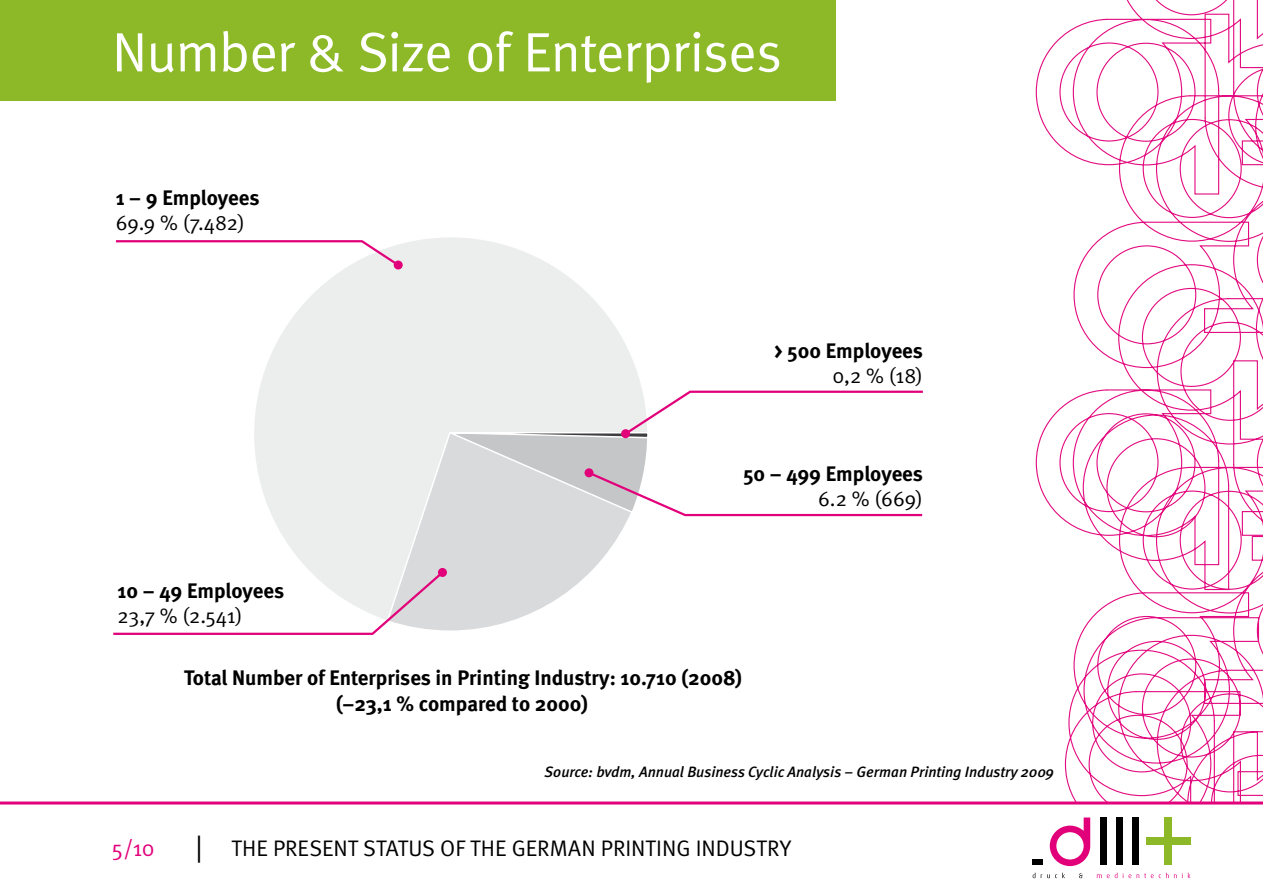
<style>
.page{position:relative;width:1263px;height:893px;background:#fff}
.page>*{position:absolute;margin:0;border:0;box-sizing:border-box;transform-origin:0 0}
.t1{font:55.5px "Meta Normal";letter-spacing:-.015em;color:#fff}
.t2{font:22.5px "Meta Normal";letter-spacing:.005em;color:#000}
.t3{font:22.5px "Meta Normal";color:#e2007a}
.t4{font:700 21px/25.2px "Meta";color:#000}
.t5{font:italic 500 15px "Meta";color:#000}
.s1{font-family:"Meta Normal";font-weight:400}
.s2{font-family:"Times New Roman"}
</style>
<div class="page">
<div style="left:0;top:0;width:836px;height:100px;background:#8db928"></div>
<svg style="left:1035px;top:0;width:228px;height:801px"></svg>
<svg style="left:0;top:801px;width:1263px;height:78px"></svg>
<svg style="left:1097px;top:873px;width:20px;height:5px"></svg>
<svg style="left:1123px;top:873px;width:53px;height:5px"></svg>
<svg style="left:1182px;top:873px;width:8px;height:5px"></svg>
<svg style="left:1041px;top:873px;width:24px;height:5px"></svg>
<svg style="left:1079px;top:873px;width:4px;height:5px"></svg>
<div style="left:1100px;top:817px;width:7px;height:48px;background:#000"></div>
<div style="left:1116px;top:817px;width:7px;height:48px;background:#000"></div>
<div style="left:1132px;top:817px;width:6px;height:48px;background:#000"></div>
<svg style="left:1050px;top:817px;width:40px;height:49px"></svg>
<div style="left:1032px;top:859px;width:11px;height:6px;background:#000"></div>
<div style="left:1165px;top:817px;width:7px;height:48px;background:#8db928"></div>
<div style="left:1146px;top:838px;width:45px;height:7px;background:#8db928"></div>
<svg style="left:254px;top:237px;width:388px;height:332px"></svg>
<svg style="left:385px;top:430px;width:250px;height:201px"></svg>
<svg style="left:115px;top:239px;width:286px;height:29px"></svg>
<div style="left:394px;top:261px;width:9px;height:9px;background:#e2007a;border-radius:50%"></div>
<svg style="left:113px;top:569px;width:333px;height:66px"></svg>
<div style="left:438px;top:568px;width:9px;height:9px;background:#e2007a;border-radius:50%"></div>
<svg style="left:448px;top:389px;width:475px;height:128px"></svg>
<div style="left:621px;top:429px;width:9px;height:9px;background:#e2007a;border-radius:50%"></div>
<p class="t1" style="left:112px;top:20px;width:671px">N UMBER &amp; SIZE OF ENTERPRISES</p>
<p class="t4" style="left:116px;top:185px;width:145px">1 – 9 Employees<br><span class="s1">69.9 % (7.482)</span></p>
<p class="t4" style="left:118px;top:577px;width:168px">10 – 49 Employees<br><span class="s1">23,7 % (2.541)</span></p>
<p class="t4" style="left:774px;top:338px;width:150px;text-align:right">&gt; 500 Employees<br><span class="s1">0,2 % (18)</span></p>
<p class="t4" style="left:743px;top:461px;width:181px;text-align:right">50 – 499 Employees<br><span class="s1">6.2 % (669)</span></p>
<p class="t4" style="left:184px;top:665px;width:559px;text-align:center">Total Number of Enterprises in Printing Industry: 10.710 (2008) (–23,1 % compared to 2000)</p>
<p class="t5" style="left:544px;top:763px;width:511px">Source: bvdm, Annual Business Cyclic Analysis – German Printing Industry 2009</p>
<p class="t3" style="left:112px;top:835px;width:44px">5/10</p>
<p class="t2" style="left:191px;top:835px;width:601px"><span class="s2">│</span> TH E PRESENT STATUS OF TH E GERMAN PRINTING INDUSTRY</p>
</div>
